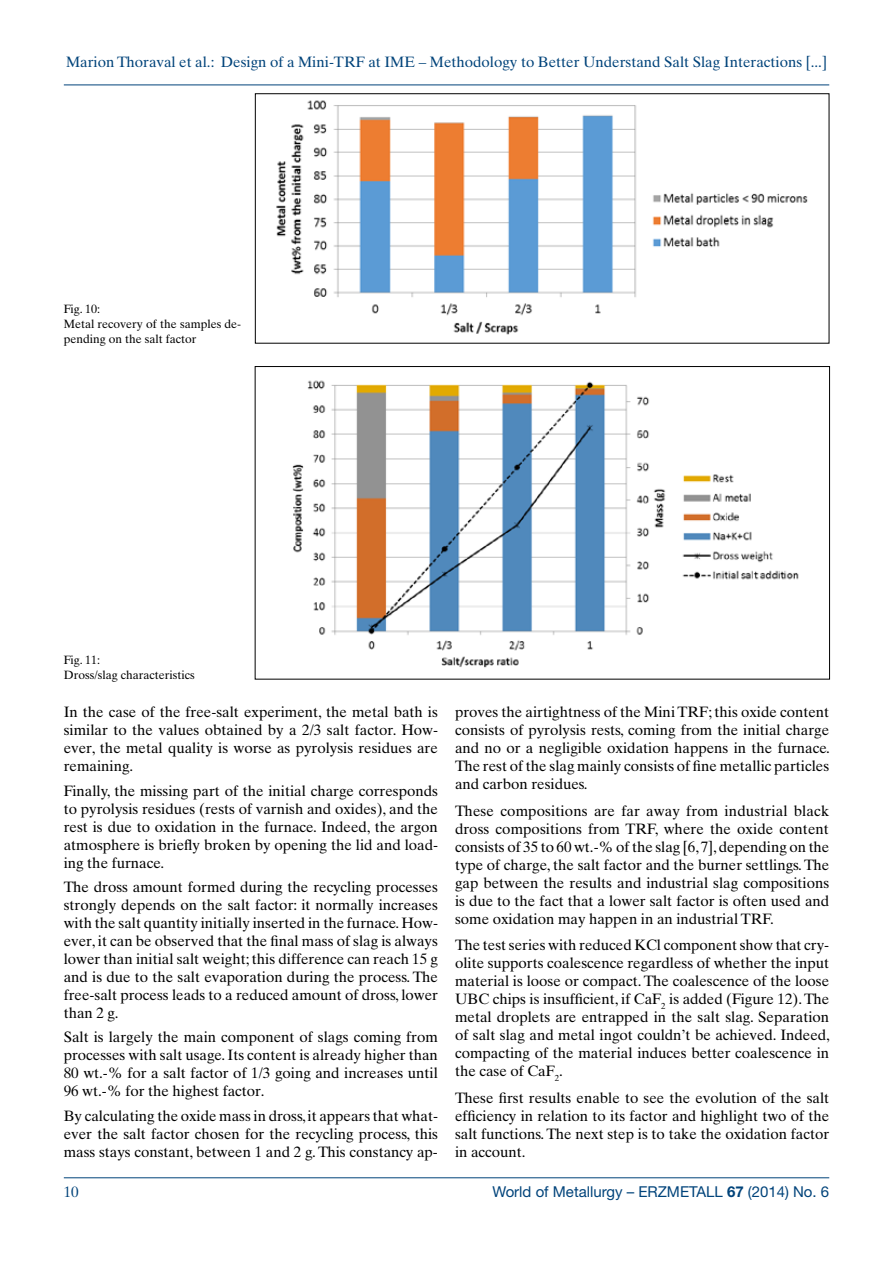
<style>
.page{position:relative;width:893px;height:1263px;background:#fff}
.page>*{position:absolute;margin:0;border:0;box-sizing:border-box;transform-origin:0 0}
.t1{font:15px/18px "Times Ten";color:#000;text-align:justify}
.t2{font:15px "Times Ten";color:#00437a}
.t3{font:15px "Helvetica Neue";color:#00437a}
.t4{font:12px/15px "Times Ten";color:#000}
.s1{font-weight:700}
</style>
<div class="page">
<hr style="left:64px;top:85px;width:765px;height:1px;background:#00437a">
<hr style="left:64px;top:1177px;width:765px;height:1px;background:#00437a">
<img style="left:276px;top:100px;width:532px;height:235px">
<img style="left:292px;top:380px;width:507px;height:288px">
<p class="t2" style="left:66px;top:53px;width:762px">Marion Thoraval et al.: Design of a Mini-TRF at IME – Methodology to Better Understand Salt Slag Interactions [...]</p>
<p class="t4" style="left:64px;top:302px;width:179px">Fig. 10:<br>Metal recovery of the samples de&shy;pending on the salt factor</p>
<p class="t4" style="left:64px;top:653px;width:133px">Fig. 11:<br>Dross/slag characteristics</p>
<p class="t1" style="left:64px;top:703px;width:376px">In the case of the free-salt experiment, the metal bath is similar to the values obtained by a 2/3 salt factor. How&shy;ever, the metal quality is worse as pyrolysis residues are remaining.</p>
<p class="t1" style="left:64px;top:781px;width:376px">Finally, the missing part of the initial charge corresponds to pyrolysis residues (rests of varnish and oxides), and the rest is due to oxidation in the furnace. Indeed, the argon atmosphere is briefly broken by opening the lid and load&shy;ing the furnace.</p>
<p class="t1" style="left:64px;top:878px;width:376px">The dross amount formed during the recycling processes strongly depends on the salt factor: it normally increases with the salt quantity initially inserted in the furnace. How&shy;ever, it can be observed that the final mass of slag is always lower than initial salt weight; this difference can reach 15 g and is due to the salt evaporation during the process. The free-salt process leads to a reduced amount of dross, lower than 2 g.</p>
<p class="t1" style="left:64px;top:1028px;width:376px">Salt is largely the main component of slags coming from processes with salt usage. Its content is already higher than 80 wt.-% for a salt factor of 1/3 going and increases until 96 wt.-% for the highest factor.</p>
<p class="t1" style="left:64px;top:1106px;width:376px">By calculating the oxide mass in dross, it appears that what&shy;ever the salt factor chosen for the recycling process, this mass stays constant, between 1 and 2 g. This constancy ap-</p>
<p class="t1" style="left:455px;top:703px;width:377px">proves the airtightness of the Mini TRF; this oxide content consists of pyrolysis rests, coming from the initial charge and no or a negligible oxidation happens in the furnace.<br>The rest of the slag mainly consists of fine metallic particles and carbon residues.</p>
<p class="t1" style="left:455px;top:801px;width:376px">These compositions are far away from industrial black dross compositions from TRF, where the oxide content consists of 35 to 60 wt.-% of the slag [6, 7], depending on the type of charge, the salt factor and the burner settlings. The gap between the results and industrial slag compositions is due to the fact that a lower salt factor is often used and some oxidation may happen in an industrial TRF.</p>
<p class="t1" style="left:455px;top:936px;width:377px">The test series with reduced KCl component show that cry&shy;olite supports coalescence regardless of whether the input material is loose or compact. The coalescence of the loose UBC chips is insufficient, if CaF<sub>2</sub> is added (Figure 12). The metal droplets are entrapped in the salt slag. Separation of salt slag and metal ingot couldn’t be achieved. Indeed, compacting of the material induces better coalescence in the case of CaF<sub>2</sub>.</p>
<p class="t1" style="left:455px;top:1088px;width:376px">These first results enable to see the evolution of the salt efficiency in relation to its factor and highlight two of the salt functions. The next step is to take the oxidation factor in account.</p>
<p class="t2" style="left:64px;top:1183px;width:16px">10</p>
<p class="t3" style="left:493px;top:1183px;width:338px">World of Metallurgy – ERZMETALL <span class="s1">67</span> (2014) No. 6</p>
</div>
